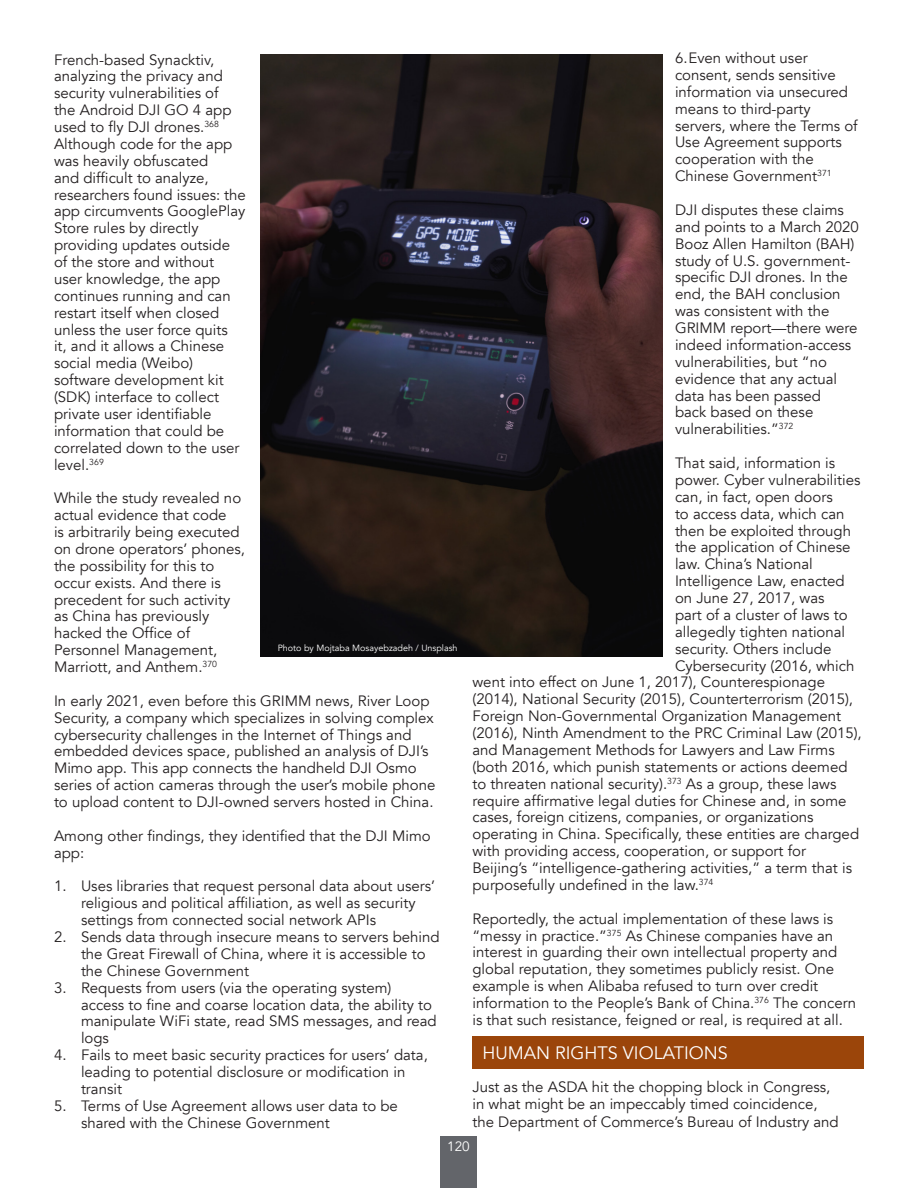
<style>
.page{position:relative;width:918px;height:1188px;background:#fff}
.page>*{position:absolute;margin:0;border:0;box-sizing:border-box;transform-origin:0 0}
.Body_A{font:18px "Avenir";color:#fff}
.Body_A-2{font:15px/16.8px "Avenir";color:#231f20}
.t1{font:13.5px "Avenir";color:#fff}
.t2{font:9px "Avenir";color:#fff}
</style>
<div class="page">
<div style="left:440px;top:1136px;width:37px;height:52px;background:#63656a"></div>
<div style="left:472px;top:1036px;width:392px;height:33px;background:#9b450a"></div>
<img style="left:260px;top:54px;width:402px;height:603px">
<p class="Body_A-2" style="left:54px;top:51px;width:193px">French-based Synacktiv, analyzing the privacy and security vulnerabilities of<br>the Android DJI GO 4 app used to fly DJI drones.<sup>368<br></sup>Although code for the app was heavily obfuscated<br>and difficult to analyze, researchers found issues: the app circumvents GooglePlay<br>Store rules by directly providing updates outside of the store and without user knowledge, the app continues running and can restart itself when closed unless the user force quits<br>it, and it allows a Chinese social media (Weibo) software development kit (SDK) interface to collect private user identifiable information that could be correlated down to the user level.<sup>369</sup></p>
<p class="Body_A-2" style="left:54px;top:490px;width:193px">While the study revealed no actual evidence that code<br>is arbitrarily being executed on drone operators’ phones, the possibility for this to occur exists. And there is precedent for such activity as China has previously hacked the Office of<br>Personnel Management,<br>Marriott, and Anthem.<sup>370</sup></p>
<p class="Body_A-2" style="left:54px;top:692px;width:383px">In early 2021, even before this GRIMM news, River Loop Security, a company which specializes in solving complex cybersecurity challenges in the Internet of Things and embedded devices space, published an analysis of DJI’s Mimo app. This app connects the handheld DJI Osmo series of action cameras through the user’s mobile phone to upload content to DJI-owned servers hosted in China.</p>
<p class="Body_A-2" style="left:54px;top:827px;width:378px">Among other findings, they identified that the DJI Mimo app:</p>
<p class="Body_A-2" style="left:81px;top:878px;width:356px;text-indent:-27px">1. Uses libraries that request personal data about users’ religious and political affiliation, as well as security settings from connected social network APIs</p>
<p class="Body_A-2" style="left:81px;top:929px;width:360px;text-indent:-27px">2. Sends data through insecure means to servers behind the Great Firewall of China, where it is accessible to the Chinese Government</p>
<p class="Body_A-2" style="left:81px;top:979px;width:357px;text-indent:-27px">3. Requests from users (via the operating system) access to fine and coarse location data, the ability to manipulate WiFi state, read SMS messages, and read logs</p>
<p class="Body_A-2" style="left:81px;top:1047px;width:348px;text-indent:-27px">4. Fails to meet basic security practices for users’ data, leading to potential disclosure or modification in transit</p>
<p class="Body_A-2" style="left:81px;top:1097px;width:318px;text-indent:-27px">5. Terms of Use Agreement allows user data to be shared with the Chinese Government</p>
<p class="t2" style="left:278px;top:643px;width:181px">Photo by Mojtaba Mosayebzadeh / Unsplash</p>
<p class="Body_A-2" style="left:675px;top:50px;width:184px">6.Even without user consent, sends sensitive information via unsecured means to third-party servers, where the Terms of<br>Use Agreement supports cooperation with the<br>Chinese Government<sup>371</sup></p>
<p class="Body_A-2" style="left:675px;top:202px;width:185px">DJI disputes these claims and points to a March 2020<br>Booz Allen Hamilton (BAH) study of U.S. government&shy;specific DJI drones. In the end, the BAH conclusion was consistent with the<br>GRIMM report—there were indeed information-access vulnerabilities, but “no evidence that any actual data has been passed<br>back based on these vulnerabilities.”<sup>372</sup></p>
<p class="Body_A-2" style="left:675px;top:455px;width:162px">That said, information is</p>
<p class="Body_A-2" style="left:675px;top:472px;width:187px">power. Cyber vulnerabilities</p>
<p class="Body_A-2" style="left:675px;top:488px;width:159px">can, in fact, open doors</p>
<p class="Body_A-2" style="left:675px;top:505px;width:171px">to access data, which can</p>
<p class="Body_A-2" style="left:675px;top:522px;width:178px">then be exploited through</p>
<p class="Body_A-2" style="left:675px;top:539px;width:177px">the application of Chinese</p>
<p class="Body_A-2" style="left:675px;top:556px;width:139px">law. China’s National</p>
<p class="Body_A-2" style="left:675px;top:573px;width:171px">Intelligence Law, enacted</p>
<p class="Body_A-2" style="left:675px;top:590px;width:151px">on June 27, 2017, was</p>
<p class="Body_A-2" style="left:675px;top:607px;width:174px">part of a cluster of laws to</p>
<p class="Body_A-2" style="left:675px;top:623px;width:172px">allegedly tighten national</p>
<p class="Body_A-2" style="left:675px;top:640px;width:158px">security. Others include</p>
<p class="Body_A-2" style="left:675px;top:657px;width:181px">Cybersecurity (2016, which</p>
<p class="Body_A-2" style="left:473px;top:674px;width:354px">went into effect on June 1, 2017), Counterespionage</p>
<p class="Body_A-2" style="left:473px;top:691px;width:382px">(2014), National Security (2015), Counterterrorism (2015),</p>
<p class="Body_A-2" style="left:473px;top:708px;width:370px">Foreign Non-Governmental Organization Management</p>
<p class="Body_A-2" style="left:473px;top:725px;width:391px">(2016), Ninth Amendment to the PRC Criminal Law (2015),</p>
<p class="Body_A-2" style="left:473px;top:742px;width:364px">and Management Methods for Lawyers and Law Firms</p>
<p class="Body_A-2" style="left:473px;top:758px;width:377px">(both 2016, which punish statements or actions deemed</p>
<p class="Body_A-2" style="left:473px;top:775px;width:366px">to threaten national security).<sup>373</sup> As a group, these laws</p>
<p class="Body_A-2" style="left:473px;top:792px;width:376px">require affirmative legal duties for Chinese and, in some</p>
<p class="Body_A-2" style="left:473px;top:809px;width:343px">cases, foreign citizens, companies, or organizations</p>
<p class="Body_A-2" style="left:473px;top:826px;width:388px">operating in China. Specifically, these entities are charged</p>
<p class="Body_A-2" style="left:473px;top:843px;width:335px">with providing access, cooperation, or support for</p>
<p class="Body_A-2" style="left:473px;top:860px;width:381px">Beijing’s “intelligence-gathering activities,” a term that is</p>
<p class="Body_A-2" style="left:473px;top:877px;width:242px">purposefully undefined in the law.<sup>374</sup></p>
<p class="Body_A-2" style="left:473px;top:910px;width:385px">Reportedly, the actual implementation of these laws is “messy in practice.”<sup>375</sup> As Chinese companies have an interest in guarding their own intellectual property and global reputation, they sometimes publicly resist. One example is when Alibaba refused to turn over credit information to the People’s Bank of China.<sup>376</sup> The concern is that such resistance, feigned or real, is required at all.</p>
<p class="Body_A" style="left:483px;top:1042px;width:247px">HUMAN RIGHTS VIOLATIONS</p>
<p class="Body_A-2" style="left:473px;top:1079px;width:368px">Just as the ASDA hit the chopping block in Congress, in what might be an impeccably timed coincidence, the Department of Commerce’s Bureau of Industry and</p>
<p class="t1" style="left:447px;top:1138px;width:24px">120</p>
</div>
